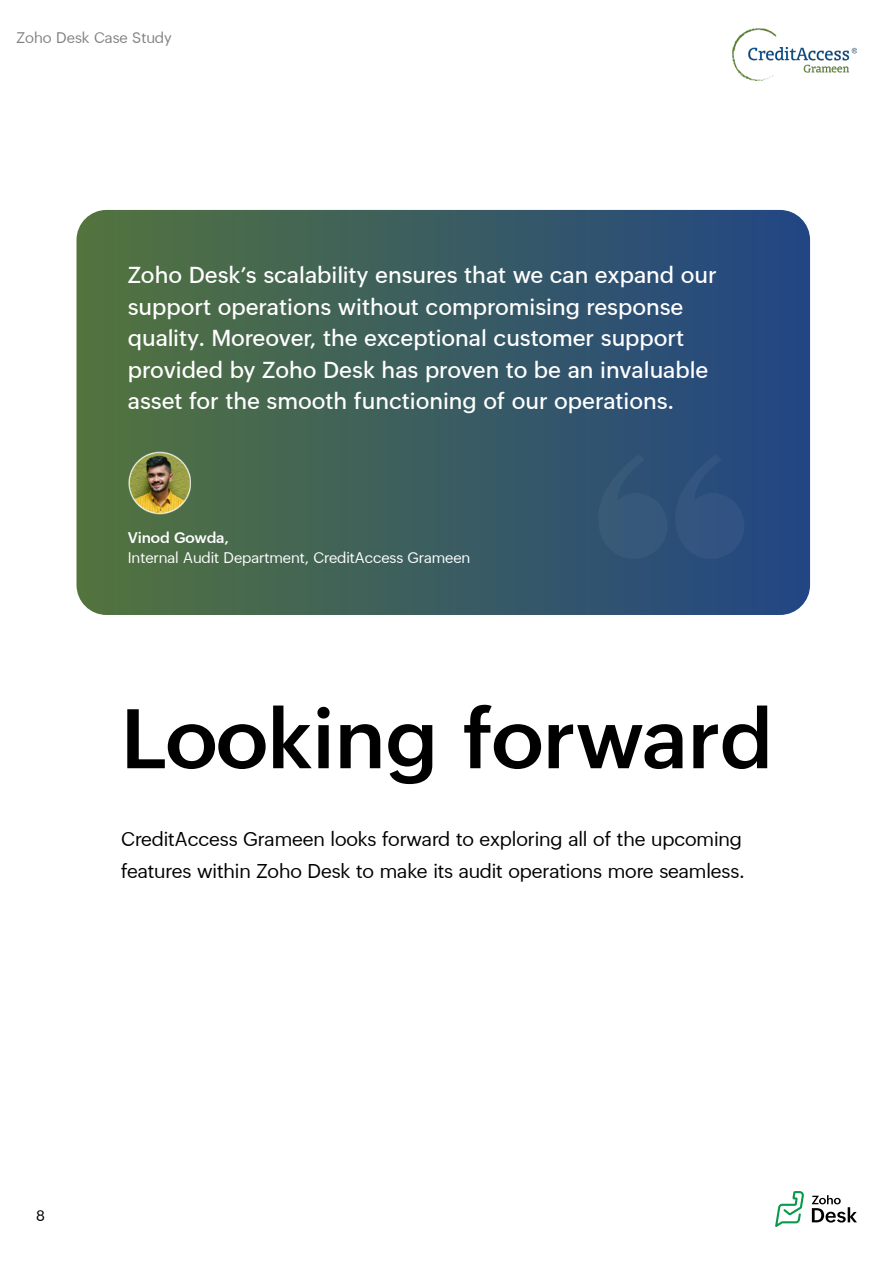
<style>
.page{position:relative;width:893px;height:1263px;background:#fff}
.page>*{position:absolute;margin:0;border:0;box-sizing:border-box;transform-origin:0 0}
.t1{font:600 82.5px "Zoho Puvi";color:#000}
.t2{font:500 22.5px/31.5px "Zoho Puvi";letter-spacing:-.005em;color:#fff}
.t3{font:19.5px/31.5px "Zoho Puvi";letter-spacing:-.005em;color:#000101}
.t4{font:15px "Zoho Puvi";letter-spacing:-.005em;color:#fff}
.t5{font:15px "Zoho Puvi";color:#000}
.t6{font:600 15px "Zoho Puvi";letter-spacing:-.005em;color:#fff}
</style>
<div class="page">
<svg style="left:812px;top:1195px;width:45px;height:27px"></svg>
<svg style="left:775px;top:1191px;width:29px;height:36px"></svg>
<img style="left:732px;top:29px;width:125px;height:52px">
<svg style="left:76px;top:210px;width:734px;height:405px;background:#3b5d60"></svg>
<svg style="left:598px;top:454px;width:70px;height:106px;background:#325576"></svg>
<svg style="left:675px;top:454px;width:70px;height:106px;background:#2d507e"></svg>
<img style="left:128px;top:451px;width:63px;height:63px">
<p class="t5" style="left:17px;top:26px;width:157px">Zoho Desk Case Study</p>
<p class="t2" style="left:128px;top:257px;width:590px">Zoho Desk’s scalability ensures that we can expand our support operations without compromising response quality. Moreover, the exceptional customer support provided by Zoho Desk has proven to be an invaluable asset for the smooth functioning of our operations.</p>
<p class="t6" style="left:128px;top:526px;width:103px">Vinod Gowda,</p>
<p class="t4" style="left:128px;top:546px;width:344px">Internal Audit Department, CreditAccess Grameen</p>
<h1 class="t1" style="left:121px;top:675px;width:653px">Looking forward</h1>
<p class="t3" style="left:121px;top:822px;width:625px">CreditAccess Grameen looks forward to exploring all of the upcoming features within Zoho Desk to make its audit operations more seamless.</p>
<p class="t5" style="left:36px;top:1205px;width:10px">8</p>
</div>
